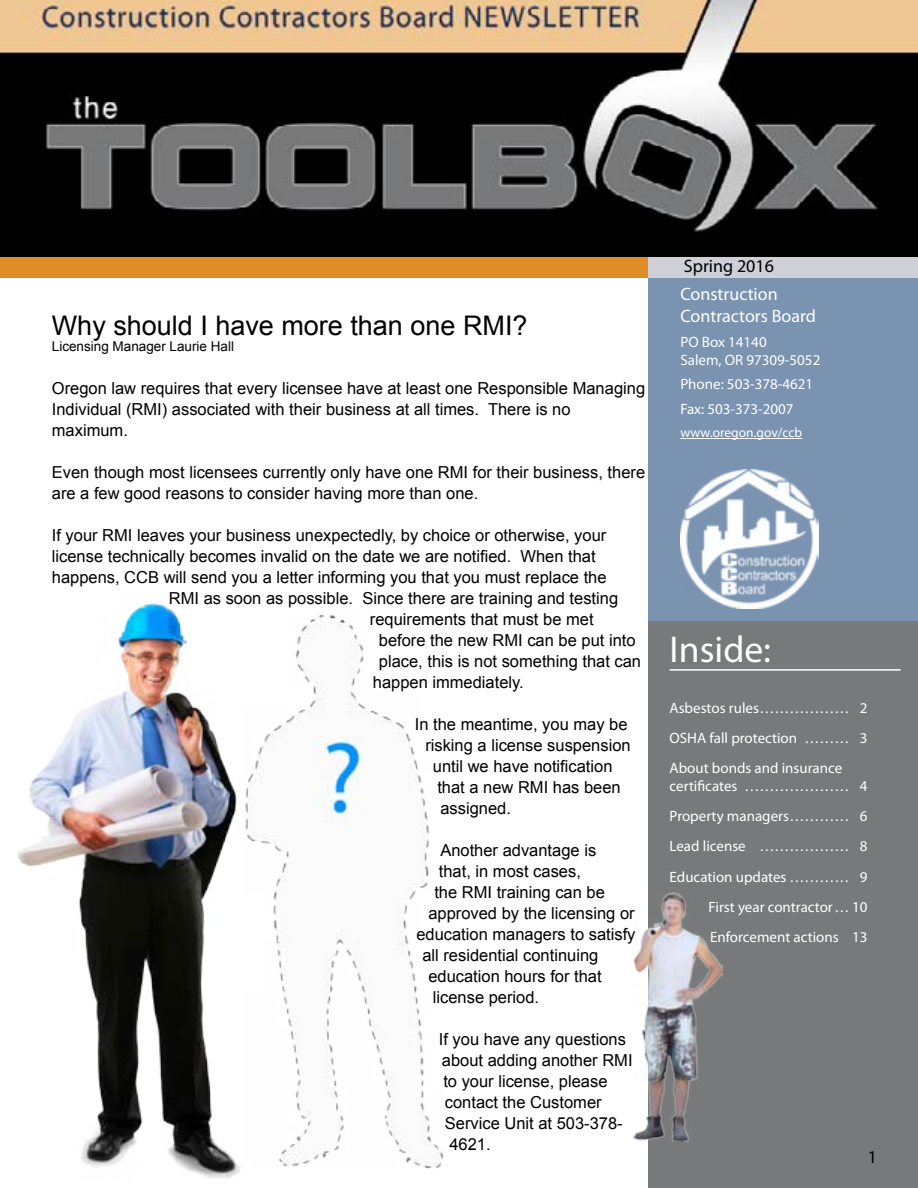
<style>
.page{position:relative;width:918px;height:1188px;background:#fff}
.page>*{position:absolute;margin:0;border:0;box-sizing:border-box;transform-origin:0 0}
.t1{font:37.5px "Myriad Pro";color:#fff}
.t2{font:27px "Arial";color:#000}
.t3{font:18px/21.6px "Myriad Pro";color:#fff}
.t4{font:18px "Myriad Pro";color:#000}
.t5{font:16.5px/21px "Arial";color:#000}
.t6{font:15px/30.2px "Myriad Pro";color:#fff}
.t7{font:13.5px "Arial";color:#000}
.t8{font:13.5px "Myriad Pro";color:#fff}
</style>
<div class="page">
<div style="left:648px;top:620px;width:270px;height:568px;background:#78797b"></div>
<div style="left:648px;top:274px;width:270px;height:347px;background:#7a93b1"></div>
<img style="left:680px;top:470px;width:139px;height:138px">
<div style="left:0;top:240px;width:648px;height:38px;background:#e18d25"></div>
<div style="left:648px;top:240px;width:270px;height:38px;background:#cecfd7"></div>
<hr style="left:670px;top:669px;width:231px;height:2px;background:#fff">
<hr style="left:680px;top:438px;width:122px;height:1px;background:#fff">
<img style="left:0;top:0;width:918px;height:257px">
<img style="left:633px;top:893px;width:89px;height:248px">
<img style="left:17px;top:603px;width:426px;height:575px">
<h2 class="t2" style="left:52px;top:308px;width:477px">Why should I have more than one RMI?</h2>
<p class="t7" style="left:52px;top:338px;width:184px">Licensing Manager Laurie Hall</p>
<p class="t5" style="left:52px;top:378px;width:595px">Oregon law requires that every licensee have at least one Responsible Managing<br>Individual (RMI) associated with their business at all times. There is no maximum.</p>
<p class="t5" style="left:52px;top:462px;width:595px">Even though most licensees currently only have one RMI for their business, there are a few good reasons to consider having more than one.</p>
<p class="t5" style="left:52px;top:525px;width:556px">If your RMI leaves your business unexpectedly, by choice or otherwise, your</p>
<p class="t5" style="left:52px;top:546px;width:545px">license technically becomes invalid on the date we are notified. When that</p>
<p class="t5" style="left:52px;top:567px;width:556px">happens, CCB will send you a letter informing you that you must replace the</p>
<p class="t5" style="left:169px;top:588px;width:451px">RMI as soon as possible. Since there are training and testing</p>
<p class="t5" style="left:370px;top:609px;width:225px">requirements that must be met</p>
<p class="t5" style="left:379px;top:630px;width:258px">before the new RMI can be put into</p>
<p class="t5" style="left:379px;top:651px;width:264px">place, this is not something that can</p>
<p class="t5" style="left:373px;top:672px;width:153px">happen immediately.</p>
<p class="t5" style="left:415px;top:714px;width:214px">In the meantime, you may be</p>
<p class="t5" style="left:425px;top:735px;width:207px">risking a license suspension</p>
<p class="t5" style="left:433px;top:756px;width:181px">until we have notification</p>
<p class="t5" style="left:437px;top:777px;width:185px">that a new RMI has been</p>
<p class="t5" style="left:440px;top:798px;width:72px">assigned.</p>
<p class="t5" style="left:440px;top:840px;width:157px">Another advantage is</p>
<p class="t5" style="left:439px;top:861px;width:144px">that, in most cases,</p>
<p class="t5" style="left:434px;top:882px;width:172px">the RMI training can be</p>
<p class="t5" style="left:428px;top:903px;width:208px">approved by the licensing or</p>
<p class="t5" style="left:416px;top:924px;width:221px">education managers to satisfy</p>
<p class="t5" style="left:422px;top:945px;width:178px">all residential continuing</p>
<p class="t5" style="left:428px;top:966px;width:175px">education hours for that</p>
<p class="t5" style="left:433px;top:987px;width:108px">license period.</p>
<p class="t5" style="left:439px;top:1029px;width:189px">If you have any questions</p>
<p class="t5" style="left:442px;top:1050px;width:192px">about adding another RMI</p>
<p class="t5" style="left:443px;top:1071px;width:166px">to your license, please</p>
<p class="t5" style="left:445px;top:1092px;width:158px">contact the Customer</p>
<p class="t5" style="left:445px;top:1113px;width:179px">Service Unit at 503-378-</p>
<p class="t5" style="left:449px;top:1134px;width:43px">4621.</p>
<p class="t4" style="left:684px;top:255px;width:92px">Spring 2016</p>
<p class="t3" style="left:680px;top:283px;width:137px">Construction<br>Contractors Board</p>
<p class="t6" style="left:680px;top:332px;width:141px;line-height:18px">PO Box 14140<br>Salem, OR 97309-5052</p>
<p class="t6" style="left:680px;top:372px;width:134px;line-height:24.8px">Phone: 503-378-4621<br>Fax: 503-373-2007</p>
<p class="t8" style="left:680px;top:424px;width:123px">www.oregon.gov/ccb</p>
<h1 class="t1" style="left:670px;top:627px;width:103px">Inside:</h1>
<p class="t6" style="left:670px;top:692px;width:200px;text-align:justify">Asbestos rules……………… 2<br>OSHA fall protection ……… 3<br>About bonds and insurance</p>
<p class="t6" style="left:670px;top:771px;width:200px;text-align:right">certificates ………………… 4<br>Property managers………… 6<br>Lead license ……………… 8<br>Education updates ………… 9<br>First year contractor… 10<br>Enforcement actions 13</p>
<p class="t4" style="left:868px;top:1146px;width:11px">1</p>
</div>
